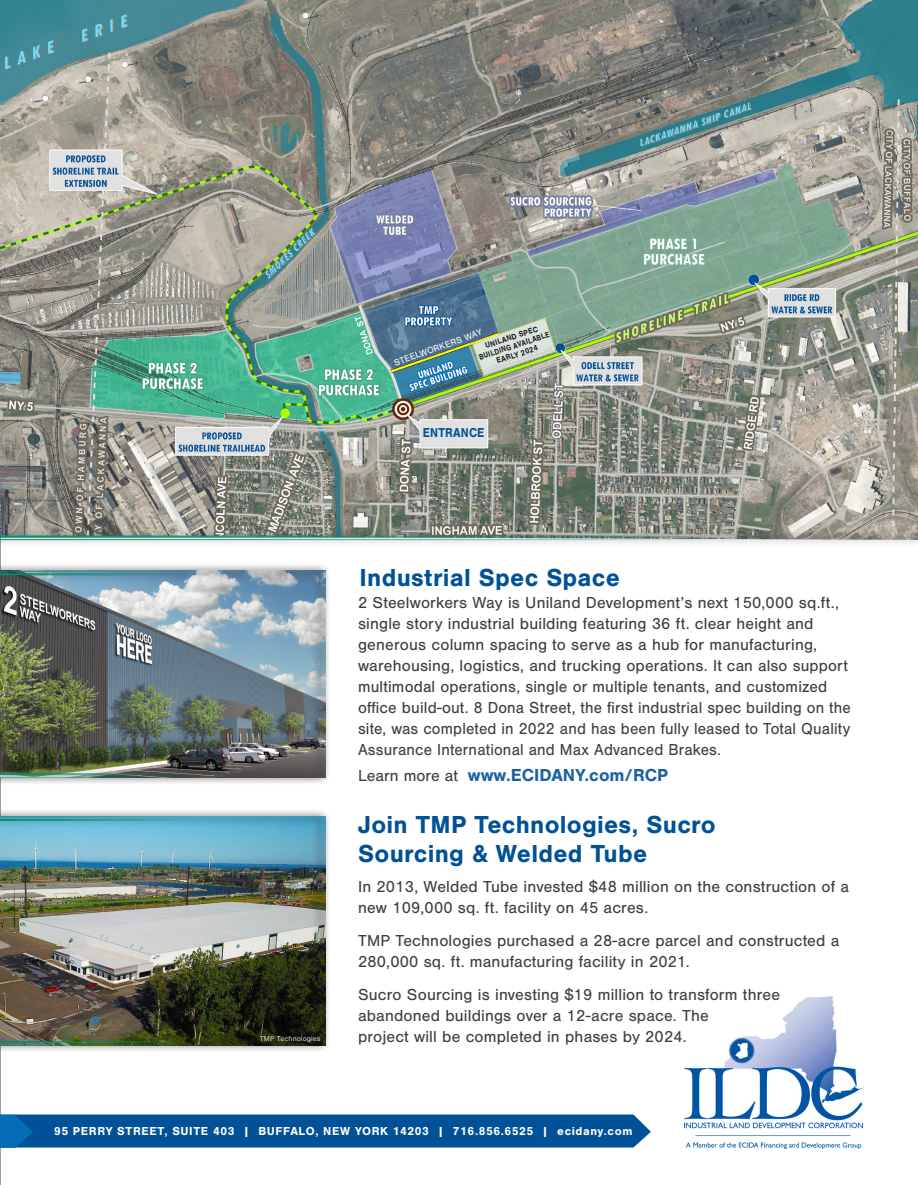
<style>
.page{position:relative;width:918px;height:1188px;background:#fff}
.page>*{position:absolute;margin:0;border:0;box-sizing:border-box;transform-origin:0 0}
.Subhead_bold_green{font:700 25.5px/28.5px "Nimbus San";letter-spacing:.01em;color:#005198}
.Body_left{font:700 18px "Nimbus San";color:#1a62a2}
.Body_left-2{font:16.5px/21px "Nimbus San";letter-spacing:.01em;color:#3e3e3f}
.t1{font:700 13.35px "Nimbus San";letter-spacing:.015em;color:#005198;scale:.88 1}
.t2{font:700 12px "Nimbus San";letter-spacing:.05em;color:#fff}
.t3{font:9.45px "Nimbus San";color:#fff;scale:.95 1}
.t4{font:700 8.25px "Nimbus San";color:#231f20;scale:.9 1}
.t5{font:700 8.25px "Nimbus San";color:#231f20;scale:.85 1}
.t6{font:7.5px "Nimbus San";letter-spacing:.01em;color:#fff}
.s1{font-weight:400;font-size:16.5px;color:#3e3e3f}
</style>
<div class="page">
<hr style="left:0;top:0;width:1px;height:1185px;background:#3e3e3f">
<img style="left:685px;top:997px;width:179px;height:151px">
<div style="left:0;top:563px;width:331px;height:223px;background:#231f20;opacity:.42"></div>
<svg style="left:0;top:571px;width:325px;height:207px;background:#687e80"></svg>
<img style="left:0;top:573px;width:323px;height:202px">
<div style="left:0;top:808px;width:330px;height:245px;background:#231f20;opacity:.42"></div>
<svg style="left:0;top:816px;width:325px;height:230px;background:#3f6f68"></svg>
<img style="left:0;top:819px;width:323px;height:224px">
<img style="left:0;top:0;width:918px;height:538px">
<svg style="left:0;top:1115px;width:651px;height:33px;background:#07569b"></svg>
<img style="left:472px;top:317px;width:85px;height:60px">
<p class="t4" style="left:484px;top:341px;width:63px;rotate:-18deg">UNILAND SPEC</p>
<p class="t3" style="left:393px;top:357px;width:99px;rotate:-19deg">STEELWORKERS WAY</p>
<p class="t5" style="left:478px;top:353px;width:88px;rotate:-18deg">BUILDING AVAILABLE</p>
<p class="t4" style="left:495px;top:356px;width:49px;rotate:-18deg">EARLY 2024</p>
<p class="t1" style="left:423px;top:425px;width:71px">ENTRANCE</p>
<p class="Subhead_bold_green" style="left:360px;top:563px;width:262px">Industrial Spec Space</p>
<p class="Body_left-2" style="left:358px;top:592px;width:494px">2 Steelworkers Way is Uniland Development’s next 150,000 sq.ft., single story industrial building featuring 36 ft. clear height and generous column spacing to serve as a hub for manufacturing, warehousing, logistics, and trucking operations. It can also support multimodal operations, single or multiple tenants, and customized office build-out. 8 Dona Street, the first industrial spec building on the site, was completed in 2022 and has been fully leased to Total Quality Assurance International and Max Advanced Brakes.</p>
<p class="Body_left" style="left:358px;top:765px;width:312px"><span class="s1">Learn more at</span> www.ECIDANY.com/RCP</p>
<p class="Subhead_bold_green" style="left:358px;top:811px;width:359px">Join TMP Technologies, Sucro<br>Sourcing &amp; Welded Tube</p>
<p class="Body_left-2" style="left:358px;top:876px;width:493px">In 2013, Welded Tube invested $48 million on the construction of a new 109,000 sq. ft. facility on 45 acres.</p>
<p class="Body_left-2" style="left:358px;top:930px;width:483px">TMP Technologies purchased a 28-acre parcel and constructed a<br>280,000 sq. ft. manufacturing facility in 2021.</p>
<p class="Body_left-2" style="left:358px;top:984px;width:424px">Sucro Sourcing is investing $19 million to transform three abandoned buildings over a 12-acre space. The</p>
<p class="t6" style="left:260px;top:1035px;width:62px">TMP Technologies</p>
<p class="Body_left-2" style="left:358px;top:1026px;width:330px">project will be completed in phases by 2024.</p>
<p class="t2" style="left:54px;top:1124px;width:580px">95 PERRY STREET, SUITE 403 | BUFFALO, NEW YORK 14203 | 716.856.6525 | ecidany.com</p>
</div>
